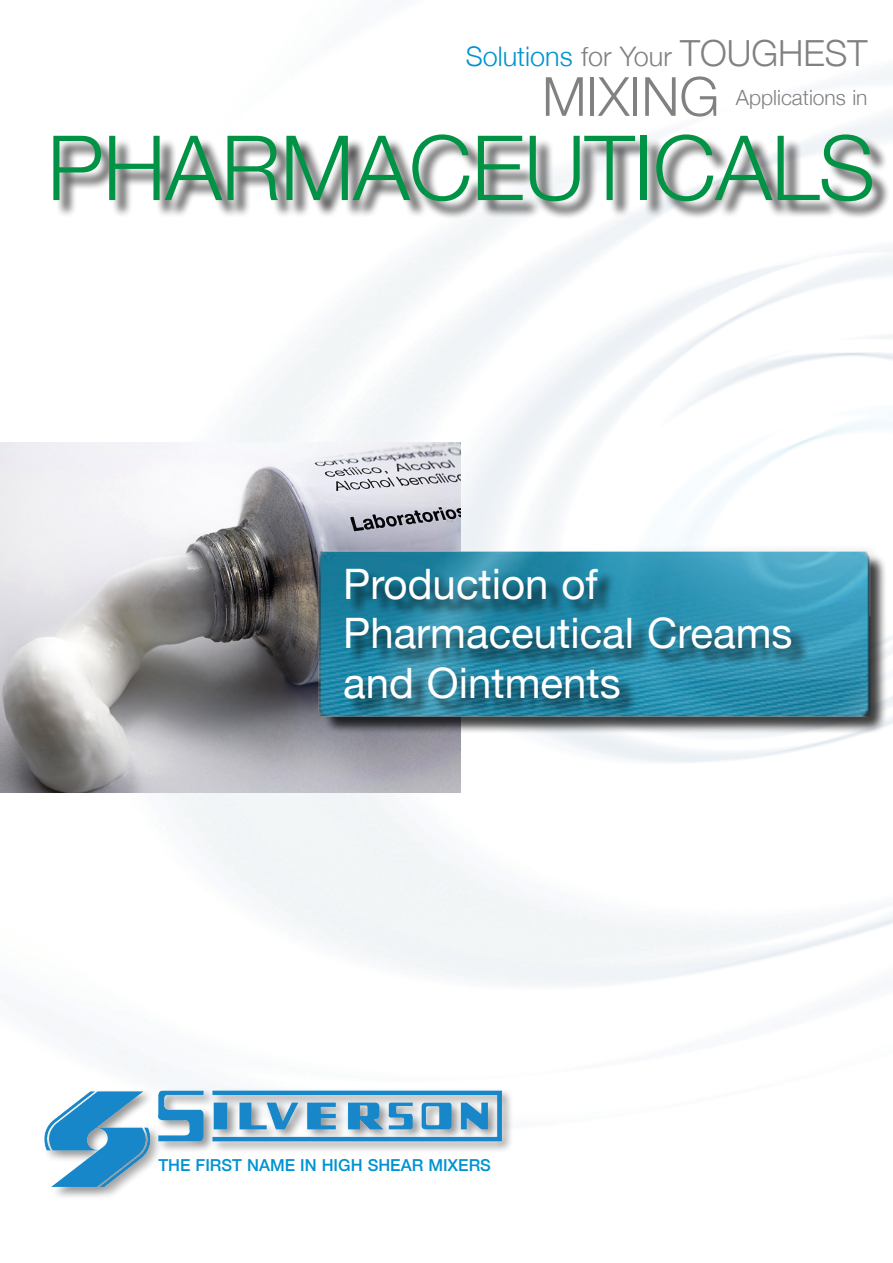
<style>
.page{position:relative;width:893px;height:1263px;background:#fff}
.page>*{position:absolute;margin:0;border:0;box-sizing:border-box;transform-origin:0 0}
.t1{font:300 90px "Helvetica Neue";letter-spacing:-.01em;color:#009345}
.t2{font:300 54px "Helvetica Neue";color:#808181}
.t3{font:42px/49.5px "Helvetica Neue";color:#fff}
.t4{font:300 27px "Helvetica Neue";color:#0093d1}
.t5{font:300 21px "Helvetica Neue";color:#808181}
.t6{font:500 16.5px "Helvetica Neue";color:#0093d1}
.s1{color:#808181}
.s2{font-size:36px;color:#808181}
</style>
<div class="page">
<img style="left:0;top:2px;width:893px;height:1086px">
<div style="left:56px;top:136px;width:835px;height:84px;background:#020203;opacity:.75"></div>
<img style="left:0;top:442px;width:461px;height:350px">
<img style="left:292px;top:529px;width:601px;height:207px">
<div style="left:347px;top:571px;width:462px;height:145px;background:#020203;opacity:.75"></div>
<div style="left:42px;top:1088px;width:472px;height:112px;background:#020203;opacity:.41"></div>
<img style="left:43px;top:1091px;width:459px;height:97px">
<p class="t4" style="left:466px;top:35px;width:403px">Solutions <span class="s1">for Your</span> <span class="s2">TOUGHEST</span></p>
<p class="t2" style="left:542px;top:53px;width:179px">MIXING</p>
<p class="t5" style="left:736px;top:81px;width:133px">Applications in</p>
<p class="t1" style="left:47px;top:95px;width:830px">PHARMACEUTICALS</p>
<p class="t3" style="left:343px;top:561px;width:451px">Production of<br>Pharmaceutical Creams and Ointments</p>
<p class="t6" style="left:158px;top:1151px;width:334px">THE FIRST NAME IN HIGH SHEAR MIXERS</p>
</div>
